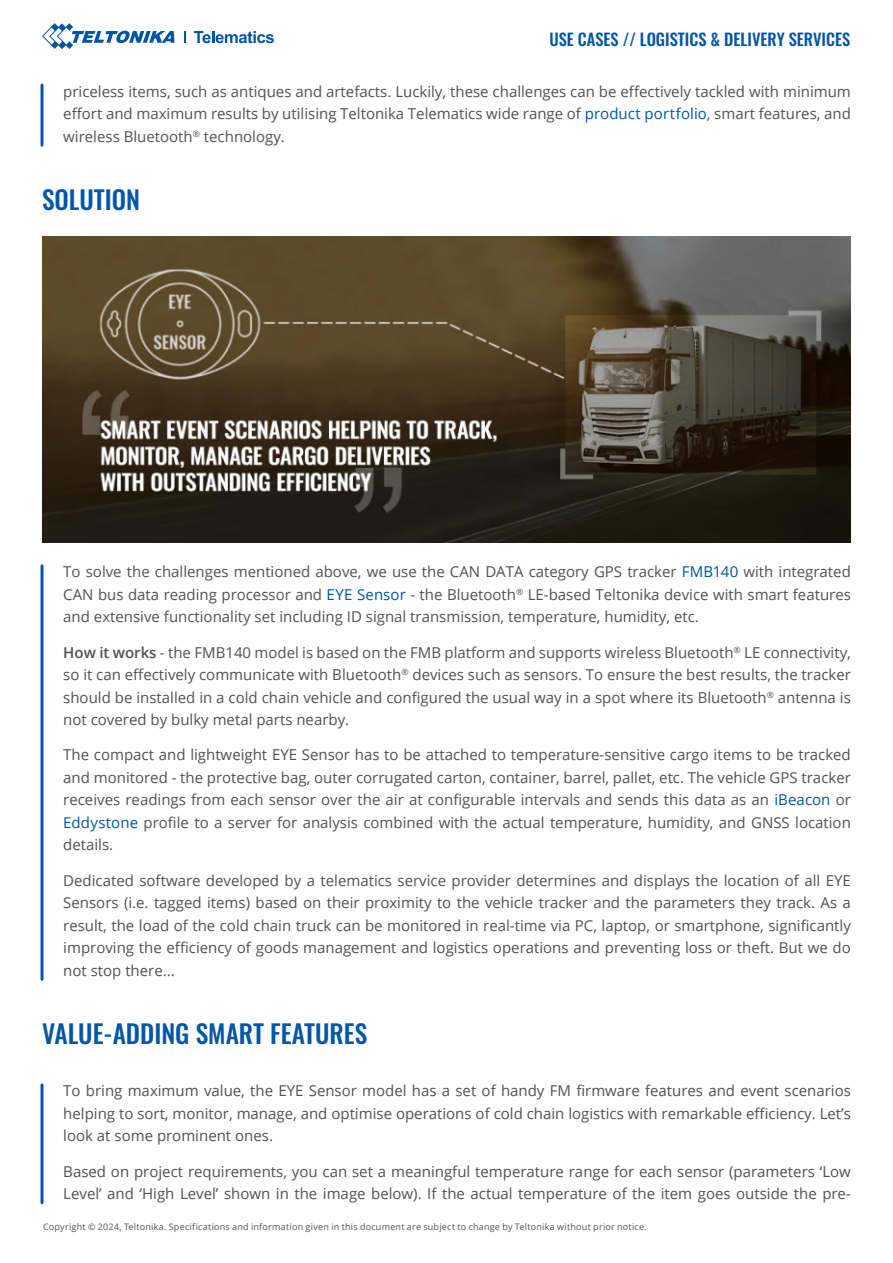
<style>
.page{position:relative;width:893px;height:1263px;background:#fff}
.page>*{position:absolute;margin:0;border:0;box-sizing:border-box;transform-origin:0 0}
.t1{font:500 25.5px "Oswald";color:#0556a5}
.t2{font:500 16.5px "Oswald";color:#0054a6}
.t3{font:15px/22.5px "Open Sans";color:#515153;text-align:justify}
.t4{font:9px "Open Sans";letter-spacing:.025em;color:#515153}
.s1{color:#0054a6}
.s2{font-weight:600}
</style>
<div class="page">
<svg style="left:184px;top:31px;width:1px;height:12px"></svg>
<svg style="left:42px;top:23px;width:132px;height:26px"></svg>
<svg style="left:194px;top:31px;width:80px;height:12px"></svg>
<hr style="left:41px;top:85px;width:3px;height:60px;background:#0054a6">
<hr style="left:41px;top:566px;width:3px;height:413px;background:#0054a6">
<hr style="left:41px;top:1085px;width:3px;height:118px;background:#0054a6">
<img style="left:43px;top:236px;width:808px;height:306px">
<p class="t2" style="left:549px;top:31px;width:302px">USE CASES // LOGISTICS &amp; DELIVERY SERVICES</p>
<p class="t3" style="left:63px;top:79px;width:789px">priceless items, such as antiques and artefacts. Luckily, these challenges can be effectively tackled with minimum effort and maximum results by utilising Teltonika Telematics wide range of <span class="s1">product portfolio</span>, smart features, and wireless Bluetooth<sup>®</sup> technology.</p>
<h1 class="t1" style="left:42px;top:186px;width:100px">SOLUTION</h1>
<p class="t3" style="left:63px;top:560px;width:789px">To solve the challenges mentioned above, we use the CAN DATA category GPS tracker <span class="s1">FMB140</span> with integrated CAN bus data reading processor and <span class="s1">EYE Sensor</span> - the Bluetooth<sup>®</sup> LE-based Teltonika device with smart features and extensive functionality set including ID signal transmission, temperature, humidity, etc.</p>
<p class="t3" style="left:63px;top:640px;width:789px"><span class="s2">How it works</span> - the FMB140 model is based on the FMB platform and supports wireless Bluetooth<sup>®</sup> LE connectivity, so it can effectively communicate with Bluetooth<sup>®</sup> devices such as sensors. To ensure the best results, the tracker should be installed in a cold chain vehicle and configured the usual way in a spot where its Bluetooth<sup>®</sup> antenna is not covered by bulky metal parts nearby.</p>
<p class="t3" style="left:63px;top:743px;width:789px">The compact and lightweight EYE Sensor has to be attached to temperature-sensitive cargo items to be tracked and monitored - the protective bag, outer corrugated carton, container, barrel, pallet, etc. The vehicle GPS tracker receives readings from each sensor over the air at configurable intervals and sends this data as an <span class="s1">iBeacon</span> or <span class="s1">Eddystone</span> profile to a server for analysis combined with the actual temperature, humidity, and GNSS location details.</p>
<p class="t3" style="left:63px;top:868px;width:789px">Dedicated software developed by a telematics service provider determines and displays the location of all EYE Sensors (i.e. tagged items) based on their proximity to the vehicle tracker and the parameters they track. As a result, the load of the cold chain truck can be monitored in real-time via PC, laptop, or smartphone, significantly improving the efficiency of goods management and logistics operations and preventing loss or theft. But we do not stop there...</p>
<h1 class="t1" style="left:42px;top:1020px;width:327px">VALUE-ADDING SMART FEATURES</h1>
<p class="t3" style="left:63px;top:1079px;width:789px">To bring maximum value, the EYE Sensor model has a set of handy FM firmware features and event scenarios helping to sort, monitor, manage, and optimise operations of cold chain logistics with remarkable efficiency. Let’s look at some prominent ones.</p>
<p class="t3" style="left:63px;top:1159px;width:789px">Based on project requirements, you can set a meaningful temperature range for each sensor (parameters ‘Low<br>Level’ and ‘High Level’ shown in the image below). If the actual temperature of the item goes outside the pre-</p>
<p class="t4" style="left:43px;top:1221px;width:605px">Copyright © 2024, Teltonika. Specifications and information given in this document are subject to change by Teltonika without prior notice.</p>
</div>
